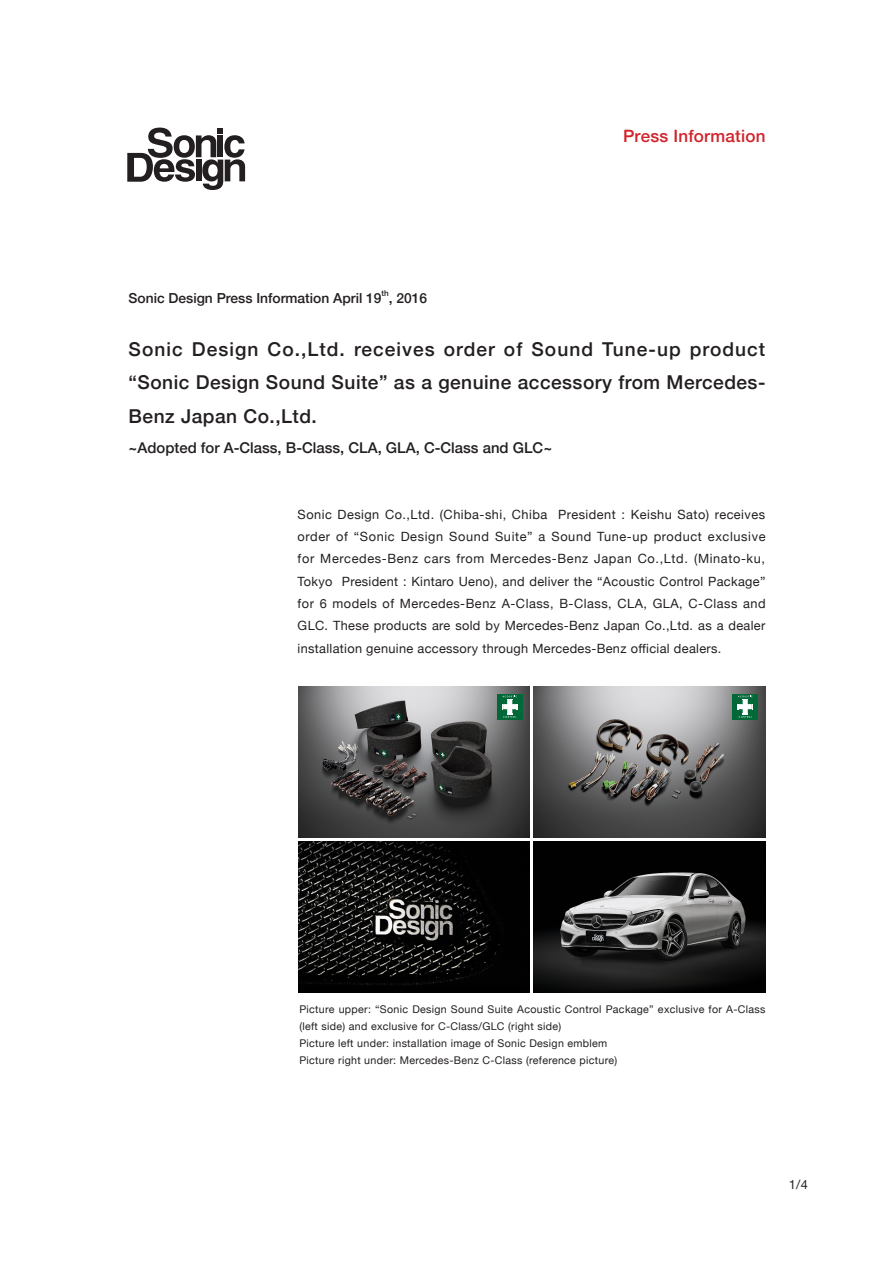
<style>
.page{position:relative;width:893px;height:1263px;background:#fff}
.page>*{position:absolute;margin:0;border:0;box-sizing:border-box;transform-origin:0 0}
.t1{font:500 19.2px "Helvetica Neue";letter-spacing:.025em;color:#231f20}
.t2{font:500 19.2px "Helvetica Neue";letter-spacing:.055em;color:#231f20}
.t3{font:500 16.95px "Helvetica Neue";letter-spacing:.015em;color:#d1232a}
.t4{font:500 14.85px "Helvetica Neue";color:#231f20}
.t5{font:500 13.8px "Helvetica Neue";color:#231f20}
.t6{font:12.75px/22.4px "Helvetica Neue";letter-spacing:.035em;color:#231f20}
.t7{font:10.65px/17px "Helvetica Neue";letter-spacing:.03em;color:#231f20}
.t8{font:500 8.1px "Helvetica Neue";color:#231f20}
</style>
<div class="page">
<svg style="left:127px;top:128px;width:118px;height:62px"></svg>
<img style="left:298px;top:686px;width:232px;height:151px">
<div style="left:497px;top:694px;width:25px;height:25px;background:#036837"></div>
<svg style="left:502px;top:696px;width:16px;height:22px"></svg>
<img style="left:534px;top:686px;width:231px;height:151px">
<div style="left:732px;top:694px;width:26px;height:25px;background:#036837"></div>
<svg style="left:738px;top:696px;width:15px;height:22px"></svg>
<img style="left:534px;top:842px;width:231px;height:151px">
<img style="left:298px;top:842px;width:232px;height:151px">
<h2 class="t3" style="left:623px;top:122px;width:144px">Press Information</h2>
<p class="t8" style="left:382px;top:287px;width:9px">th</p>
<p class="t5" style="left:129px;top:287px;width:254px">Sonic Design Press Information April 19</p>
<p class="t5" style="left:389px;top:287px;width:40px">, 2016</p>
<p class="t1" style="left:129px;top:333px;width:56px">Sonic</p>
<p class="t1" style="left:192px;top:333px;width:68px">Design</p>
<p class="t1" style="left:268px;top:333px;width:79px">Co.,Ltd.</p>
<p class="t2" style="left:354px;top:333px;width:82px">receives</p>
<p class="t1" style="left:444px;top:333px;width:52px">order</p>
<p class="t1" style="left:504px;top:333px;width:20px">of</p>
<p class="t1" style="left:531px;top:333px;width:63px">Sound</p>
<p class="t1" style="left:602px;top:333px;width:80px">Tune-up</p>
<p class="t2" style="left:690px;top:333px;width:77px">product</p>
<p class="t1" style="left:129px;top:367px;width:638px">“Sonic Design Sound Suite” as a genuine accessory from Mercedes-</p>
<p class="t1" style="left:129px;top:400px;width:190px">Benz Japan Co.,Ltd.</p>
<p class="t4" style="left:129px;top:435px;width:425px">~Adopted for A-Class B, -Class, CLA, GLA C, -Class and GLC~</p>
<p class="t6" style="left:298px;top:504px;width:251px">Sonic Design Co.,Ltd. (Chiba-shi, Chiba</p>
<p class="t6" style="left:558px;top:504px;width:208px">President : Keishu Sato) receives</p>
<p class="t6" style="left:354px;top:526px;width:42px">“Sonic</p>
<p class="t6" style="left:449px;top:526px;width:41px">Sound</p>
<p class="t6" style="left:495px;top:526px;width:39px">Suite”</p>
<p class="t6" style="left:551px;top:526px;width:41px">Sound</p>
<p class="t6" style="left:336px;top:526px;width:13px">of</p>
<p class="t6" style="left:298px;top:526px;width:34px">order</p>
<p class="t6" style="left:401px;top:526px;width:44px">Design</p>
<p class="t6" style="left:597px;top:526px;width:52px">Tune-up</p>
<p class="t6" style="left:654px;top:526px;width:50px">product</p>
<p class="t6" style="left:708px;top:526px;width:59px">exclusive</p>
<p class="t6" style="left:539px;top:526px;width:8px">a</p>
<p class="t6" style="left:638px;top:548px;width:52px">Co.,Ltd.</p>
<p class="t6" style="left:694px;top:548px;width:73px">(Minato-ku,</p>
<p class="t6" style="left:298px;top:548px;width:18px">for</p>
<p class="t6" style="left:456px;top:548px;width:29px">from</p>
<p class="t6" style="left:320px;top:548px;width:99px">Mercedes-Benz</p>
<p class="t6" style="left:490px;top:548px;width:99px">Mercedes-Benz</p>
<p class="t6" style="left:594px;top:548px;width:39px">Japan</p>
<p class="t6" style="left:424px;top:548px;width:28px">cars</p>
<p class="t6" style="left:342px;top:571px;width:425px">President : Kintaro Ueno ,) and deliver the “Acoustic Control Package“</p>
<p class="t6" style="left:298px;top:571px;width:469px">Tokyo<br>for 6 models of Mercedes-Benz A-Class B, -Class, CLA, GLA C, -Class and GLC. These products are sold by Mercedes-Benz Japan Co.,Ltd. as a dealer installation genuine accessory through Mercedes-Benz official dealers.</p>
<p class="t7" style="left:299px;top:1002px;width:468px">Picture upper: “Sonic Design Sound Suite Acoustic Control Package” exclusive for A-Class (left side) and exclusive for C-Class/GLC (right side(</p>
<p class="t7" style="left:299px;top:1036px;width:309px">Picture left under: installation image of Sonic Design emblem</p>
<p class="t7" style="left:299px;top:1053px;width:319px">Picture right under: Mercedes-Benz C-Class (reference picture(</p>
<p class="t6" style="left:789px;top:1174px;width:21px">1/4</p>
</div>
